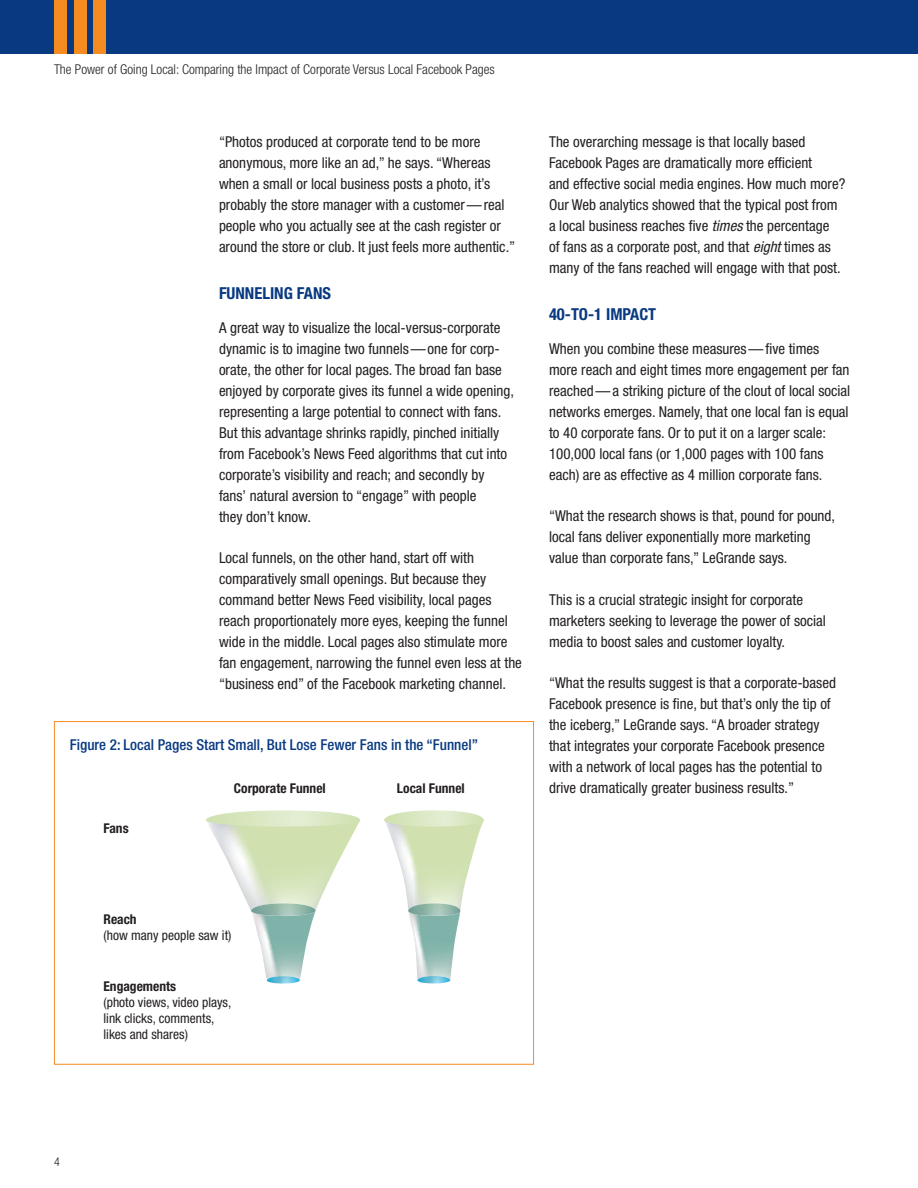
<style>
.page{position:relative;width:918px;height:1188px;background:#fff}
.page>*{position:absolute;margin:0;border:0;box-sizing:border-box;transform-origin:0 0}
.Header2{font:700 condensed 16.5px "Helvetica Neue";color:#083981}
.Body{font:condensed 15px/21px "Helvetica Neue";color:#231f20}
.Figure_Caption{font:500 condensed 15px "Helvetica Neue";color:#083981}
.t1{font:condensed 13.5px/16.2px "Helvetica Neue LT Std";color:#231f20}
.t2{font:300 condensed 13.5px "Helvetica Neue";color:#231f20}
.t3{font:700 condensed 13.5px "Helvetica Neue";color:#231f20}
.t4{font:300 condensed 12px "Helvetica Neue";color:#231f20}
.s1{font-style:italic}
.s2{font-family:"Helvetica Neue";font-weight:700}
</style>
<div class="page">
<div style="left:0;top:0;width:918px;height:54px;background:#083981"></div>
<div style="left:54px;top:0;width:13px;height:54px;background:#f68b21"></div>
<div style="left:74px;top:0;width:13px;height:54px;background:#f68b21"></div>
<div style="left:93px;top:0;width:13px;height:54px;background:#f68b21"></div>
<img style="left:253px;top:916px;width:61px;height:65px">
<img style="left:267px;top:976px;width:33px;height:8px">
<img style="left:409px;top:916px;width:51px;height:68px">
<img style="left:417px;top:976px;width:33px;height:7px">
<img style="left:210px;top:827px;width:147px;height:83px">
<img style="left:251px;top:903px;width:65px;height:13px">
<svg style="left:206px;top:810px;width:154px;height:17px"></svg>
<img style="left:387px;top:827px;width:94px;height:84px">
<img style="left:408px;top:903px;width:52px;height:13px">
<svg style="left:384px;top:810px;width:100px;height:17px"></svg>
<p class="t2" style="left:54px;top:62px;width:442px">The Power of Going Local: Comparing the Impact of Corporate Versus Local Facebook Pages</p>
<p class="Body" style="left:219px;top:131px;width:298px">“Photos produced at corporate tend to be more anonymous, more like an ad,” he says. “Whereas when a small or local business posts a photo, it’s probably the store manager with a customer—real people who you actually see at the cash register or around the store or club. It just feels more authentic.”</p>
<p class="Header2" style="left:219px;top:283px;width:114px">FUNNELING FANS</p>
<p class="Body" style="left:219px;top:317px;width:297px">A great way to visualize the local-versus-corporate dynamic is to imagine two funnels—one for corp&shy;orate, the other for local pages. The broad fan base enjoyed by corporate gives its funnel a wide opening, representing a large potential to connect with fans.<br>But this advantage shrinks rapidly, pinched initially from Facebook’s News Feed algorithms that cut into corporate’s visibility and reach; and secondly by fans’ natural aversion to “engage” with people<br>they don’t know.</p>
<p class="Body" style="left:219px;top:547px;width:304px">Local funnels, on the other hand, start off with comparatively small openings. But because they command better News Feed visibility, local pages reach proportionately more eyes, keeping the funnel wide in the middle. Local pages also stimulate more fan engagement, narrowing the funnel even less at the “business end” of the Facebook marketing channel.</p>
<p class="Figure_Caption" style="left:70px;top:736px;width:410px">Figure 2: Local Pages Start Small, But Lose Fewer Fans in the “Funnel”</p>
<p class="Body" style="left:549px;top:131px;width:298px">The overarching message is that locally based Facebook Pages are dramatically more efficient<br>and effective social media engines. How much more?<br>Our Web analytics showed that the typical post from a local business reaches five <span class="s1">times</span> the percentage<br>of fans as a corporate post, and that <span class="s1">eight</span> times as many of the fans reached will engage with that post.</p>
<p class="Header2" style="left:549px;top:304px;width:109px">40-TO-1 IMPACT</p>
<p class="Body" style="left:549px;top:338px;width:303px">When you combine these measures—five times more reach and eight times more engagement per fan reached—a striking picture of the clout of local social networks emerges. Namely, that one local fan is equal to 40 corporate fans. Or to put it on a larger scale:<br>100,000 local fans (or 1,000 pages with 100 fans each) are as effective as 4 million corporate fans.</p>
<p class="Body" style="left:549px;top:505px;width:288px">“What the research shows is that, pound for pound, local fans deliver exponentially more marketing value than corporate fans,” LeGrande says.</p>
<p class="Body" style="left:549px;top:589px;width:278px">This is a crucial strategic insight for corporate marketers seeking to leverage the power of social media to boost sales and customer loyalty.</p>
<p class="Body" style="left:549px;top:672px;width:288px">“What the results suggest is that a corporate-based Facebook presence is fine, but that’s only the tip of the iceberg,” LeGrande says. “A broader strategy that integrates your corporate Facebook presence with a network of local pages has the potential to</p>
<p class="t3" style="left:104px;top:820px;width:27px">Fans</p>
<p class="t3" style="left:234px;top:780px;width:93px">Corporate Funnel</p>
<p class="t3" style="left:397px;top:780px;width:69px">Local Funnel</p>
<p class="Body" style="left:549px;top:777px;width:247px">drive dramatically greater business results.”</p>
<p class="t1" style="left:103px;top:911px;width:129px"><span class="s2">Reach<br></span>(how many people saw it)</p>
<p class="t1" style="left:103px;top:978px;width:129px"><span class="s2">Engagements<br></span>(photo views, video plays, link clicks, comments, likes and shares)</p>
<p class="t4" style="left:54px;top:1155px;width:7px">4</p>
</div>
